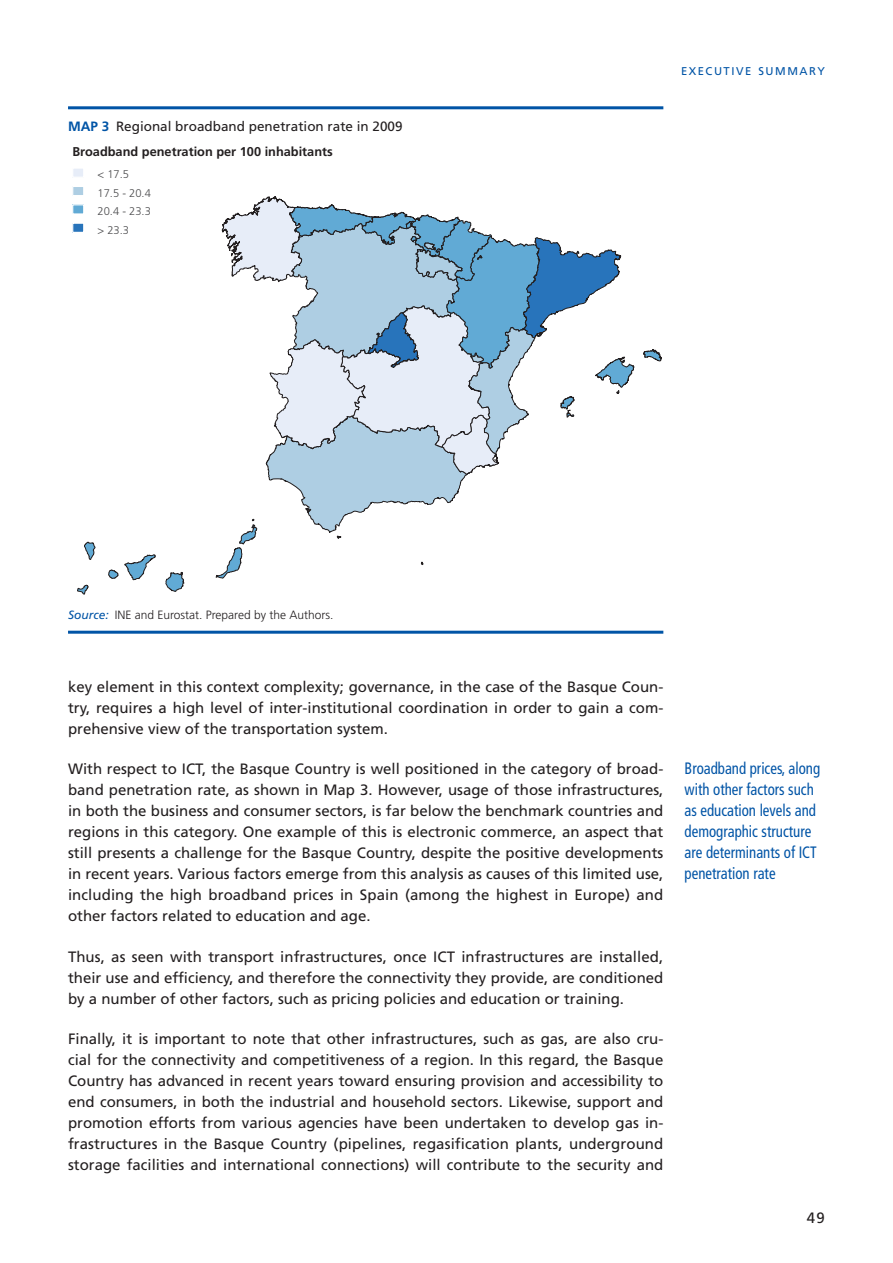
<style>
.page{position:relative;width:893px;height:1263px;background:#fff}
.page>*{position:absolute;margin:0;border:0;box-sizing:border-box;transform-origin:0 0}
.t1{font:condensed 16.5px/21px "Frutiger LT Std";color:#0054a6;scale:.9 1}
.t2{font:15px/21px "Frutiger LT Std";color:#231f20;text-align:justify}
.t3{font:13.5px "Frutiger LT Std";color:#231f20}
.t4{font:700 12.75px "Frutiger LT Std";color:#231f20}
.t5{font:300 12px "Frutiger LT Std";color:#231f20}
.t6{font:11.25px "Frutiger LT Std";letter-spacing:.135em;color:#0054a6}
.t7{font:300 11.1px/18.5px "Frutiger LT Std";color:#4c4c4e;text-align:justify}
.s1{font-weight:700;color:#0054a6}
.s2{font-weight:400;font-style:italic;color:#0054a6}
</style>
<div class="page">
<hr style="left:68px;top:106px;width:595px;height:3px;background:#0054a6">
<hr style="left:68px;top:631px;width:595px;height:3px;background:#0054a6">
<svg style="left:165px;top:571px;width:19px;height:21px"></svg>
<svg style="left:84px;top:542px;width:11px;height:18px"></svg>
<svg style="left:108px;top:554px;width:48px;height:26px"></svg>
<svg style="left:77px;top:585px;width:12px;height:9px"></svg>
<svg style="left:216px;top:196px;width:446px;height:383px"></svg>
<div style="left:73px;top:168px;width:11px;height:9px;background:#e7edf8"></div>
<div style="left:72px;top:167px;width:12px;height:11px;border:1px solid #fff"></div>
<div style="left:73px;top:186px;width:11px;height:10px;background:#aecee3"></div>
<div style="left:72px;top:186px;width:12px;height:10px;border:1px solid #fff"></div>
<div style="left:73px;top:205px;width:11px;height:9px;background:#61aad5"></div>
<div style="left:72px;top:204px;width:12px;height:11px;border:1px solid #fff"></div>
<div style="left:73px;top:223px;width:11px;height:9px;background:#2874bb"></div>
<div style="left:72px;top:223px;width:12px;height:10px;border:1px solid #fff"></div>
<p class="t3" style="left:68px;top:121px;width:336px"><span class="s1">MAP 3</span> Regional broadband penetration rate in 2009</p>
<p class="t7" style="left:98px;top:166px;width:33px">&lt; 17.5</p>
<p class="t4" style="left:72px;top:147px;width:262px">Broadband penetration per 100 inhabitants</p>
<p class="t7" style="left:98px;top:184px;width:55px">17.5 - 20.4<br>20.4 - 23.3 &gt; 23.3</p>
<p class="t6" style="left:681px;top:67px;width:145px">EXECUTIVE SUMMARY</p>
<p class="t5" style="left:68px;top:610px;width:267px"><span class="s2">Source:</span> INE and Eurostat. Prepared by the Authors.</p>
<p class="t2" style="left:68px;top:677px;width:597px">key element in this context complexity; governance, in the case of the Basque Coun&shy;try, requires a high level of inter-institutional coordination in order to gain a com&shy;prehensive view of the transportation system.</p>
<p class="t2" style="left:68px;top:760px;width:597px">With respect to ICT, the Basque Country is well positioned in the category of broad&shy;band penetration rate, as shown in Map 3. However, usage of those infrastructures, in both the business and consumer sectors, is far below the benchmark countries and regions in this category. One example of this is electronic commerce, an aspect that still presents a challenge for the Basque Country, despite the positive developments in recent years. Various factors emerge from this analysis as causes of this limited use, including the high broadband prices in Spain (among the highest in Europe) and other factors related to education and age.</p>
<p class="t2" style="left:68px;top:947px;width:597px">Thus, as seen with transport infrastructures, once ICT infrastructures are installed, their use and efficiency, and therefore the connectivity they provide, are conditioned by a number of other factors, such as pricing policies and education or training.</p>
<p class="t2" style="left:68px;top:1030px;width:597px">Finally, it is important to note that other infrastructures, such as gas, are also cru&shy;cial for the connectivity and competitiveness of a region. In this regard, the Basque Country has advanced in recent years toward ensuring provision and accessibility to end consumers, in both the industrial and household sectors. Likewise, support and promotion efforts from various agencies have been undertaken to develop gas in&shy;frastructures in the Basque Country (pipelines, regasification plants, underground storage facilities and international connections) will contribute to the security and</p>
<p class="t1" style="left:685px;top:759px;width:152px">Broadband prices, along with other factors such as education levels and demographic structure are determinants of ICT penetration rate</p>
<p class="t2" style="left:807px;top:1209px;width:20px">49</p>
</div>
